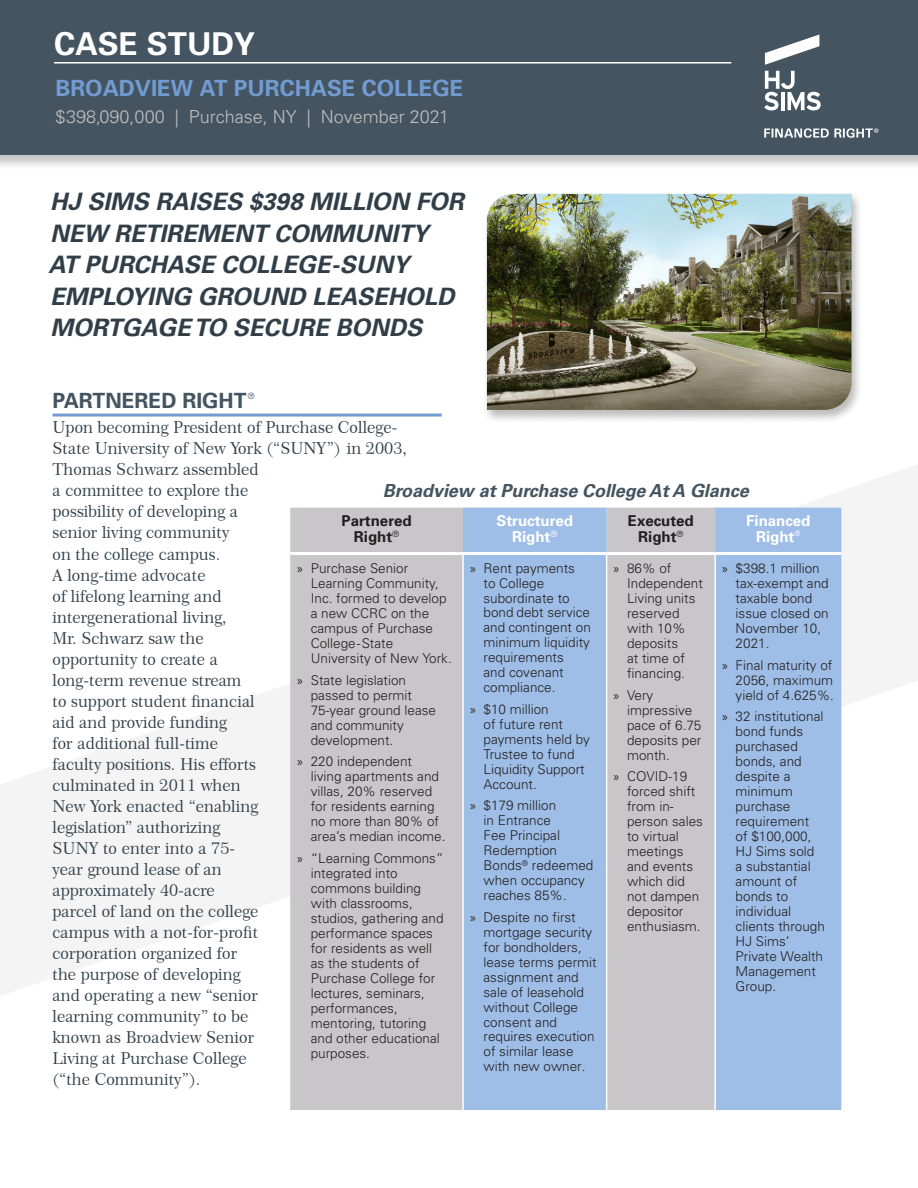
<style>
.page{position:relative;width:918px;height:1188px;background:#fff}
.page>*{position:absolute;margin:0;border:0;box-sizing:border-box;transform-origin:0 0}
.t1{font:700 31.5px "Univers";color:#fff}
.Sub_Spacing{font:italic 700 24px/31.5px "Univers LT Pro 65";color:#313e48}
.t2{font:700 22.35px "Univers";color:#729cd1}
.Sub_Spacing-2{font:700 21px "Univers";color:#445460}
.t3{font:300 18px "Univers";color:#c0bfbf}
.t4{font:italic 700 18px "Univers LT Std";letter-spacing:-.005em;color:#445460}
.Body_Copy{font:16.5px/21px "Century 751 BT Roman B";color:#313e48}
.t5{font:700 15px/16.5px "Univers";color:#fff;text-align:center}
.t6{font:700 15px "Univers";color:#231f20}
.t7{font:300 13.5px/15px "Univers";color:#231f20}
.Sub_Spacing-3{font:300 8.7px "Univers";color:#445460}
.s1{font-family:"Myriad Pro";font-weight:400}
.s2{font-family:"Univers LT Std"}
</style>
<div class="page">
<div style="left:0;top:0;width:918px;height:170px;background:#231f20;opacity:.25"></div>
<div style="left:0;top:0;width:918px;height:155px;background:#445460"></div>
<hr style="left:54px;top:62px;width:677px;height:2px;background:#fff">
<svg style="left:765px;top:34px;width:54px;height:31px"></svg>
<svg style="left:764px;top:71px;width:57px;height:40px"></svg>
<svg style="left:764px;top:128px;width:114px;height:10px"></svg>
<svg style="left:0;top:465px;width:918px;height:539px"></svg>
<hr style="left:52px;top:414px;width:390px;height:3px;background:#729cd1">
<div style="left:290px;top:508px;width:173px;height:602px;background:#c8c6c8"></div>
<svg style="left:463px;top:508px;width:378px;height:602px;background:#aac0de"></svg>
<hr style="left:462px;top:555px;width:2px;height:555px;background:#fff">
<hr style="left:606px;top:555px;width:1px;height:555px;background:#fff">
<hr style="left:714px;top:555px;width:2px;height:555px;background:#fff">
<hr style="left:290px;top:552px;width:173px;height:3px;background:#fff">
<hr style="left:463px;top:552px;width:144px;height:3px;background:#fff">
<hr style="left:607px;top:552px;width:108px;height:3px;background:#fff">
<hr style="left:715px;top:552px;width:126px;height:3px;background:#fff">
<div style="left:482px;top:192px;width:381px;height:232px;background:#231f20;opacity:.3"></div>
<img style="left:487px;top:194px;width:364px;height:216px">
<h1 class="t1" style="left:54px;top:25px;width:203px">CASE STUDY</h1>
<p class="t2" style="left:56px;top:74px;width:410px">BROADVIEW AT PURCHASE COLLEGE</p>
<p class="t3" style="left:56px;top:105px;width:395px">$398,090,000 | Purchase, NY | November 2021</p>
<p class="Sub_Spacing" style="left:48px;top:185px;width:417px">HJ SIMS RAISES $398 MILLION FOR<br>NEW RETIREMENT COMMUNITY<br>AT PURCHASE COLLEGE-SUNY<br>EMPLOYING GROUND LEASEHOLD<br>MORTGAGE TO SECURE BONDS</p>
<p class="Sub_Spacing-2" style="left:52px;top:388px;width:196px">PARTNERED RIGHT</p>
<p class="Sub_Spacing-3" style="left:248px;top:390px;width:8px">®</p>
<p class="Body_Copy" style="left:52px;top:417px;width:356px">Upon becoming President of Purchase College-<br>State University of New York (“SUNY”) in 2003,<br>Thomas Schwarz assembled<br>a committee to explore the<br>possibility of developing a<br>senior living community<br>on the college campus.<br>A long-time advocate<br>of lifelong learning and<br>intergenerational living,<br>Mr. Schwarz saw the<br>opportunity to create a<br>long-term revenue stream<br>to support student financial<br>aid and provide funding<br>for additional full-time<br>faculty positions. His efforts<br>culminated in 2011 when<br>New York enacted “enabling<br>legislation” authorizing<br>SUNY to enter into a 75-<br>year ground lease of an<br>approximately 40-acre<br>parcel of land on the college<br>campus with a not-for-profit<br>corporation organized for<br>the purpose of developing<br>and operating a new “senior<br>learning community” to be<br>known as Broadview Senior<br>Living at Purchase College<br>(“the Community”).</p>
<p class="t4" style="left:383px;top:480px;width:367px">Broadview at Purchase College At A Glance</p>
<p class="t6" style="left:342px;top:511px;width:72px">Partnered</p>
<p class="t6" style="left:354px;top:528px;width:47px">Right<sup>®</sup></p>
<p class="t5" style="left:496px;top:512px;width:78px">Structured<br>Right<sup>®</sup></p>
<p class="t6" style="left:628px;top:511px;width:67px">Executed</p>
<p class="t5" style="left:746px;top:512px;width:66px">Financed</p>
<p class="t5" style="left:756px;top:528px;width:46px">Right<sup>®</sup></p>
<p class="t6" style="left:638px;top:528px;width:47px">Right<sup>®</sup></p>
<p class="t7" style="left:736px;top:560px;width:95px;text-indent:-14px"><span class="s1">»</span> $398.1 million tax-exempt and taxable bond issue closed on<br>November 10,<br>2021.</p>
<p class="t7" style="left:736px;top:657px;width:100px;text-align:justify;text-indent:-14px"><span class="s1">»</span> Final maturity of 2056, maximum yield of 4.625%.</p>
<p class="t7" style="left:736px;top:709px;width:91px;text-indent:-14px"><span class="s1">»</span> 32 institutional bond funds purchased bonds, and despite a minimum purchase requirement<br>of $100,000,<br>HJ Sims sold<br>a substantial amount of bonds to individual clients through<br>HJ Sims’<br>Private Wealth<br>Management<br>Group.</p>
<p class="t7" style="left:311px;top:560px;width:143px;text-indent:-14px"><span class="s1">»</span> Purchase Senior<br>Learning Community,<br>Inc. formed to develop a new CCRC on the campus of Purchase<br>College-State<br>University of New York.</p>
<p class="t7" style="left:311px;top:672px;width:127px;text-indent:-14px"><span class="s1">»</span> State legislation passed to permit<br>75-year ground lease and community development.</p>
<p class="t7" style="left:311px;top:754px;width:136px;text-indent:-14px"><span class="s1">»</span> 220 independent living apartments and villas, 20% reserved for residents earning no more than 80% of area’s median income.</p>
<p class="t7" style="left:311px;top:851px;width:134px;text-indent:-14px"><span class="s1">»</span> “Learning Commons” integrated into commons building with classrooms, studios, gathering and performance spaces for residents as well as the students of<br>Purchase College for lectures, seminars, performances, mentoring, tutoring and other educational purposes.</p>
<p class="t7" style="left:627px;top:560px;width:77px;text-indent:-14px"><span class="s1">»</span> 86% of<br>Independent<br>Living units reserved with 10% deposits<br>at time of financing.</p>
<p class="t7" style="left:627px;top:687px;width:76px;text-indent:-14px"><span class="s1">»</span> Very impressive pace of 6.75 deposits per month.</p>
<p class="t7" style="left:627px;top:769px;width:77px;text-indent:-14px"><span class="s1">»</span> COVID-19 forced shift from in&shy;person sales to virtual meetings and events which did not dampen depositor enthusiasm.</p>
<p class="t7" style="left:484px;top:561px;width:109px;text-indent:-13px"><span class="s1">»</span> Rent payments<br>to College subordinate <span class="s2">to </span>bond debt service and contingent on minimum liquidity requirements<br>and covenant compliance.</p>
<p class="t7" style="left:484px;top:701px;width:108px;text-indent:-14px"><span class="s1">»</span> $10 million<br>of future rent payments held by<br>Trustee to fund<br>Liquidity Support<br>Account.</p>
<p class="t7" style="left:484px;top:798px;width:111px;text-indent:-14px"><span class="s1">»</span> $179 million<br>in Entrance<br>Fee Principal<br>Redemption<br>Bonds<sup>®</sup> redeemed when occupancy reaches 85%.</p>
<p class="t7" style="left:484px;top:910px;width:115px;text-indent:-14px"><span class="s1">»</span> Despite no first mortgage security for bondholders, lease terms permit assignment and sale of leasehold without College consent and requires execution of similar lease with new owner.</p>
</div>
